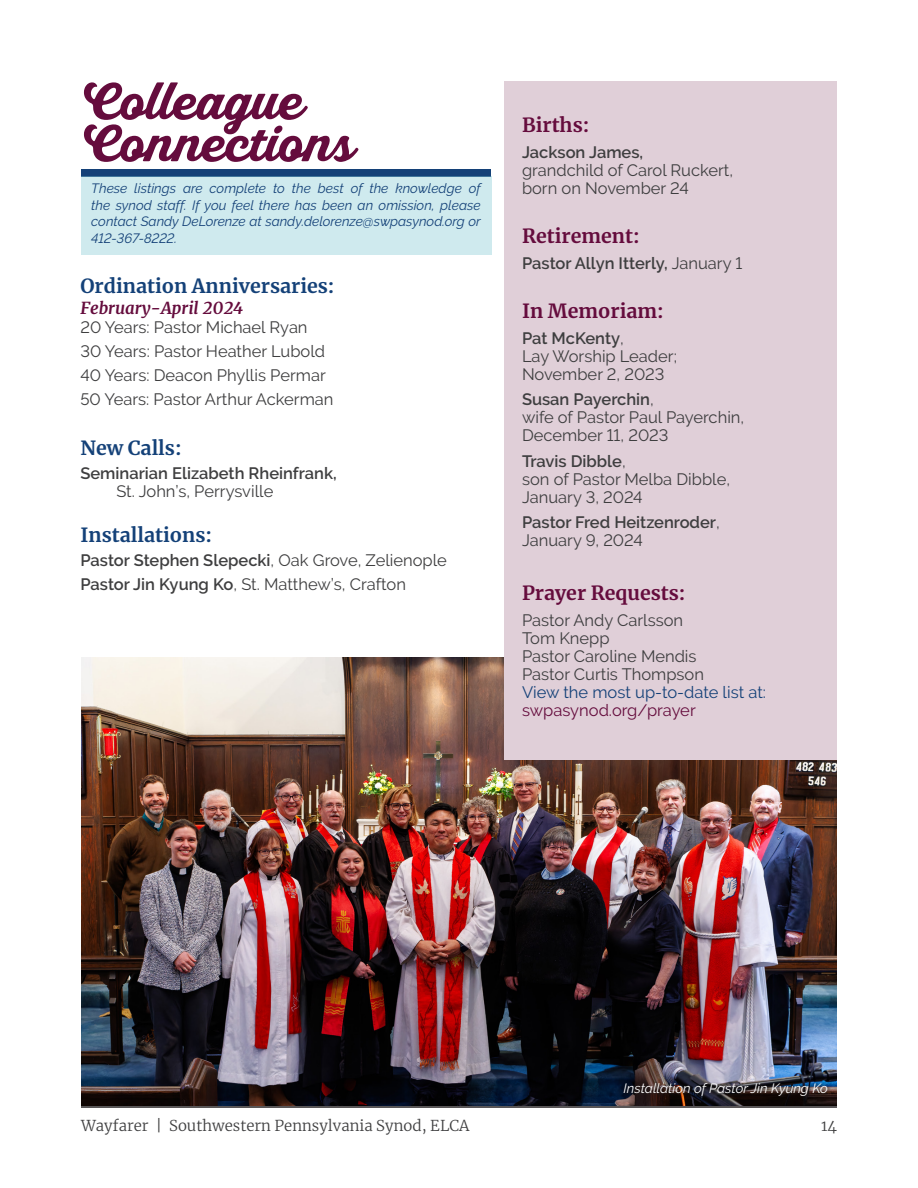
<style>
.page{position:relative;width:918px;height:1188px;background:#fff}
.page>*{position:absolute;margin:0;border:0;box-sizing:border-box;transform-origin:0 0}
.t1{font:51px/42px "Bookman Script";color:#650c3d}
.Body_Copy{font:700 19.5px "Merriweather";color:#144178}
.Body_Copy-2{font:700 19.5px "Merriweather";color:#650c3d}
.Body_Copy-3{font:16.5px/18px "Raleway";color:#3e3e3f}
.Body_Copy-4{font:600 16.5px/18px "Raleway";color:#3e3e3f}
.Body_Copy-5{font:italic 700 16.5px "Merriweather";color:#650c3d}
.t2{font:300 15px "Merriweather";color:#3e3e3f}
.Body_Copy-6{font:italic 13.5px/16.5px "Raleway";color:#144178;text-align:justify}
.Body_Copy-7{font:italic 13.5px "Raleway";color:#fff}
.s1{font-weight:400}
.s2{font-weight:600}
.s3{color:#144178}
.s4{color:#650c3d}
</style>
<div class="page">
<hr style="left:81px;top:1106px;width:756px;height:2px;background:#231f20">
<img style="left:81px;top:657px;width:756px;height:448px">
<div style="left:81px;top:169px;width:410px;height:7px;background:#144178"></div>
<div style="left:81px;top:176px;width:410px;height:79px;background:#cfeaee"></div>
<div style="left:504px;top:81px;width:333px;height:679px;background:#e0cfd8"></div>
<img style="left:622px;top:1081px;width:210px;height:18px">
<h2 class="t1" style="left:84px;top:81px;width:272px">Colleague<br>Connections</h2>
<p class="Body_Copy-6" style="left:91px;top:180px;width:391px">These listings are complete to the best of the knowledge of the synod staff. If you feel there has been an omission, please contact Sandy DeLorenze at sandy.delorenze@swpasynod.org or 412-367-8222.</p>
<p class="Body_Copy" style="left:80px;top:272px;width:256px">Ordination Anniversaries:</p>
<p class="Body_Copy-5" style="left:80px;top:296px;width:164px">February-April 2024</p>
<p class="Body_Copy-3" style="left:80px;top:318px;width:229px">20 Years: Pastor Michael Ryan</p>
<p class="Body_Copy-3" style="left:80px;top:342px;width:246px">30 Years: Pastor Heather Lubold</p>
<p class="Body_Copy-3" style="left:80px;top:366px;width:247px">40 Years: Deacon Phyllis Permar</p>
<p class="Body_Copy-3" style="left:80px;top:390px;width:255px">50 Years: Pastor Arthur Ackerman</p>
<p class="Body_Copy" style="left:80px;top:434px;width:103px">New Calls:</p>
<p class="Body_Copy-4" style="left:116px;top:464px;width:222px;text-indent:-36px">Seminarian Elizabeth Rheinfrank,<br><span class="s1">St. John’s, Perrysville</span></p>
<p class="Body_Copy" style="left:80px;top:521px;width:133px">Installations:</p>
<p class="Body_Copy-4" style="left:80px;top:551px;width:368px">Pastor Stephen Slepecki<span class="s1">, Oak Grove, Zelienople</span></p>
<p class="Body_Copy-3" style="left:80px;top:575px;width:327px"><span class="s2">Pastor Jin Kyung Ko</span>, St. Matthew’s, Crafton</p>
<p class="Body_Copy-2" style="left:522px;top:112px;width:69px">Births:</p>
<p class="Body_Copy-3" style="left:522px;top:143px;width:213px"><span class="s2">Jackson James,<br></span>grandchild of Carol Ruckert, born on November 24</p>
<p class="Body_Copy-2" style="left:522px;top:223px;width:119px">Retirement:</p>
<p class="Body_Copy-4" style="left:522px;top:254px;width:222px">Pastor Allyn Itterly, <span class="s1">January 1</span></p>
<p class="Body_Copy-2" style="left:522px;top:298px;width:143px">In Memoriam:</p>
<p class="Body_Copy-3" style="left:522px;top:329px;width:157px"><span class="s2">Pat McKenty</span>,<br>Lay Worship Leader;<br>November 2, 2023</p>
<p class="Body_Copy-3" style="left:522px;top:390px;width:224px"><span class="s2">Susan Payerchin</span>,<br>wife of Pastor Paul Payerchin,<br>December 11, 2023</p>
<p class="Body_Copy-3" style="left:522px;top:452px;width:210px"><span class="s2">Travis Dibble</span>,<br>son of Pastor Melba Dibble,<br>January 3, 2024</p>
<p class="Body_Copy-4" style="left:522px;top:514px;width:199px">Pastor Fred Heitzenroder<span class="s1">,<br>January 9, 2024</span></p>
<p class="Body_Copy-2" style="left:522px;top:580px;width:165px">Prayer Requests:</p>
<p class="Body_Copy-3" style="left:522px;top:611px;width:246px">Pastor Andy Carlsson<br>Tom Knepp<br>Pastor Caroline Mendis<br>Pastor Curtis Thompson<br><span class="s3">View the most up-to-date list at: </span><span class="s4">swpasynod.org/prayer</span></p>
<p class="Body_Copy-7" style="left:624px;top:1080px;width:206px">Installation of Pastor Jin Kyung Ko</p>
<p class="t2" style="left:81px;top:1115px;width:390px">Wayfarer | Southwestern Pennsylvania Synod, ELCA</p>
<p class="t2" style="left:821px;top:1115px;width:17px">14</p>
</div>
